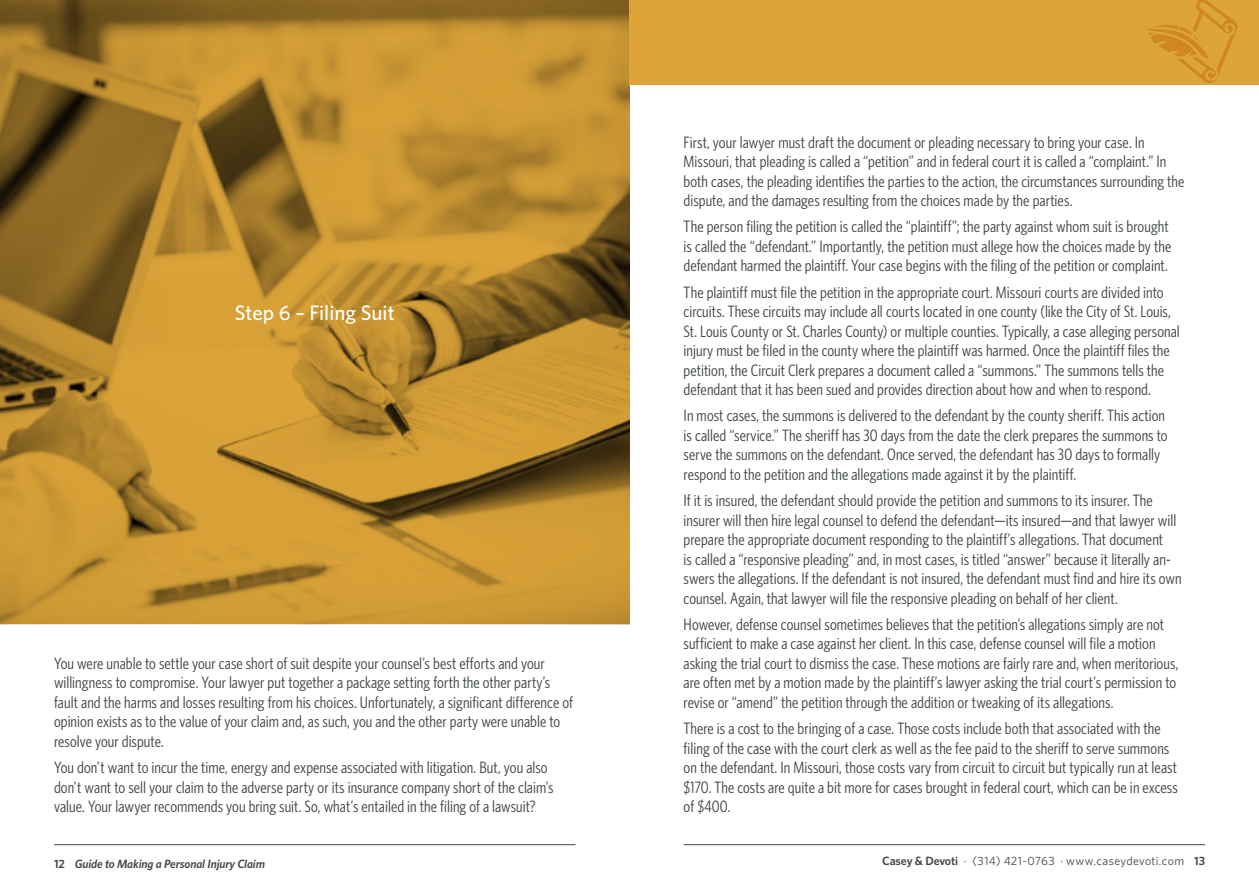
<style>
.page{position:relative;width:1259px;height:893px;background:#fff}
.page>*{position:absolute;margin:0;border:0;box-sizing:border-box;transform-origin:0 0}
.t1{font:500 21px "Whitney HTF";color:#fff}
.t2{font:condensed 16.5px/19.5px "Whitney HTF";letter-spacing:.005em;color:#414841}
.t3{font:12px "Whitney HTF";letter-spacing:.025em;color:#414841}
.t4{font:italic 600 12px "Whitney HTF";letter-spacing:-.01em;color:#414841}
.s1{font-style:normal}
.s2{font-weight:600}
</style>
<div class="page">
<svg style="left:0;top:0;width:629px;height:624px;background:#b4862e"></svg>
<div style="left:629px;top:0;width:630px;height:84px;background:#dda539"></div>
<svg style="left:1147px;top:0;width:90px;height:83px"></svg>
<hr style="left:54px;top:844px;width:521px;height:1px;background:#414841">
<hr style="left:683px;top:844px;width:522px;height:1px;background:#414841">
<p class="t1" style="left:235px;top:300px;width:161px">Step 6 – Filing Suit</p>
<p class="t2" style="left:54px;top:653px;width:520px">You were unable to settle your case short of suit despite your counsel’s best efforts and your willingness to compromise. Your lawyer put together a package setting forth the other party’s fault and the harms and losses resulting from his choices. Unfortunately, a significant difference of opinion exists as to the value of your claim and, as such, you and the other party were unable to resolve your dispute.</p>
<p class="t2" style="left:54px;top:757px;width:501px">You don’t want to incur the time, energy and expense associated with litigation. But, you also don’t want to sell your claim to the adverse party or its insurance company short of the claim’s value. Your lawyer recommends you bring suit. So, what’s entailed in the filing of a lawsuit?</p>
<p class="t4" style="left:54px;top:856px;width:212px"><span class="s1">12</span> Guide to Making a Personal Injury Claim</p>
<p class="t2" style="left:683px;top:132px;width:502px">First, your lawyer must draft the document or pleading necessary to bring your case. In Missouri, that pleading is called a “petition” and in federal court it is called a “complaint.” In both cases, the pleading identifies the parties to the action, the circumstances surrounding the dispute, and the damages resulting from the choices made by the parties.</p>
<p class="t2" style="left:683px;top:217px;width:489px">The person filing the petition is called the “plaintiff”; the party against whom suit is brought is called the “defendant.” Importantly, the petition must allege how the choices made by the defendant harmed the plaintiff. Your case begins with the filing of the petition or complaint.</p>
<p class="t2" style="left:683px;top:282px;width:498px">The plaintiff must file the petition in the appropriate court. Missouri courts are divided into circuits. These circuits may include all courts located in one county (like the City of St. Louis, St. Louis County or St. Charles County) or multiple counties. Typically, a case alleging personal injury must be filed in the county where the plaintiff was harmed. Once the plaintiff files the petition, the Circuit Clerk prepares a document called a “summons.” The summons tells the defendant that it has been sued and provides direction about how and when to respond.</p>
<p class="t2" style="left:683px;top:406px;width:485px">In most cases, the summons is delivered to the defendant by the county sheriff. This action is called “service.” The sheriff has 30 days from the date the clerk prepares the summons to serve the summons on the defendant. Once served, the defendant has 30 days to formally respond to the petition and the allegations made against it by the plaintiff.</p>
<p class="t2" style="left:683px;top:490px;width:499px">If it is insured, the defendant should provide the petition and summons to its insurer. The insurer will then hire legal counsel to defend the defendant—its insured—and that lawyer will prepare the appropriate document responding to the plaintiff’s allegations. That document<br>is called a “responsive pleading” and, in most cases, is titled “answer” because it literally an&shy;swers the allegations. If the defendant is not insured, the defendant must find and hire its own counsel. Again, that lawyer will file the responsive pleading on behalf of her client.</p>
<p class="t2" style="left:683px;top:614px;width:496px">However, defense counsel sometimes believes that the petition’s allegations simply are not sufficient to make a case against her client. In this case, defense counsel will file a motion asking the trial court to dismiss the case. These motions are fairly rare and, when meritorious, are often met by a motion made by the plaintiff’s lawyer asking the trial court’s permission to revise or “amend” the petition through the addition or tweaking of its allegations.</p>
<p class="t2" style="left:683px;top:718px;width:496px">There is a cost to the bringing of a case. Those costs include both that associated with the filing of the case with the court clerk as well as the fee paid to the sheriff to serve summons on the defendant. In Missouri, those costs vary from circuit to circuit but typically run at least $170. The costs are quite a bit more for cases brought in federal court, which can be in excess of $400.</p>
<p class="t3" style="left:882px;top:854px;width:324px"><span class="s2">Casey &amp; Devoti</span> · (314) 421-0763 · www.caseydevoti.com <span class="s2">13</span></p>
</div>
